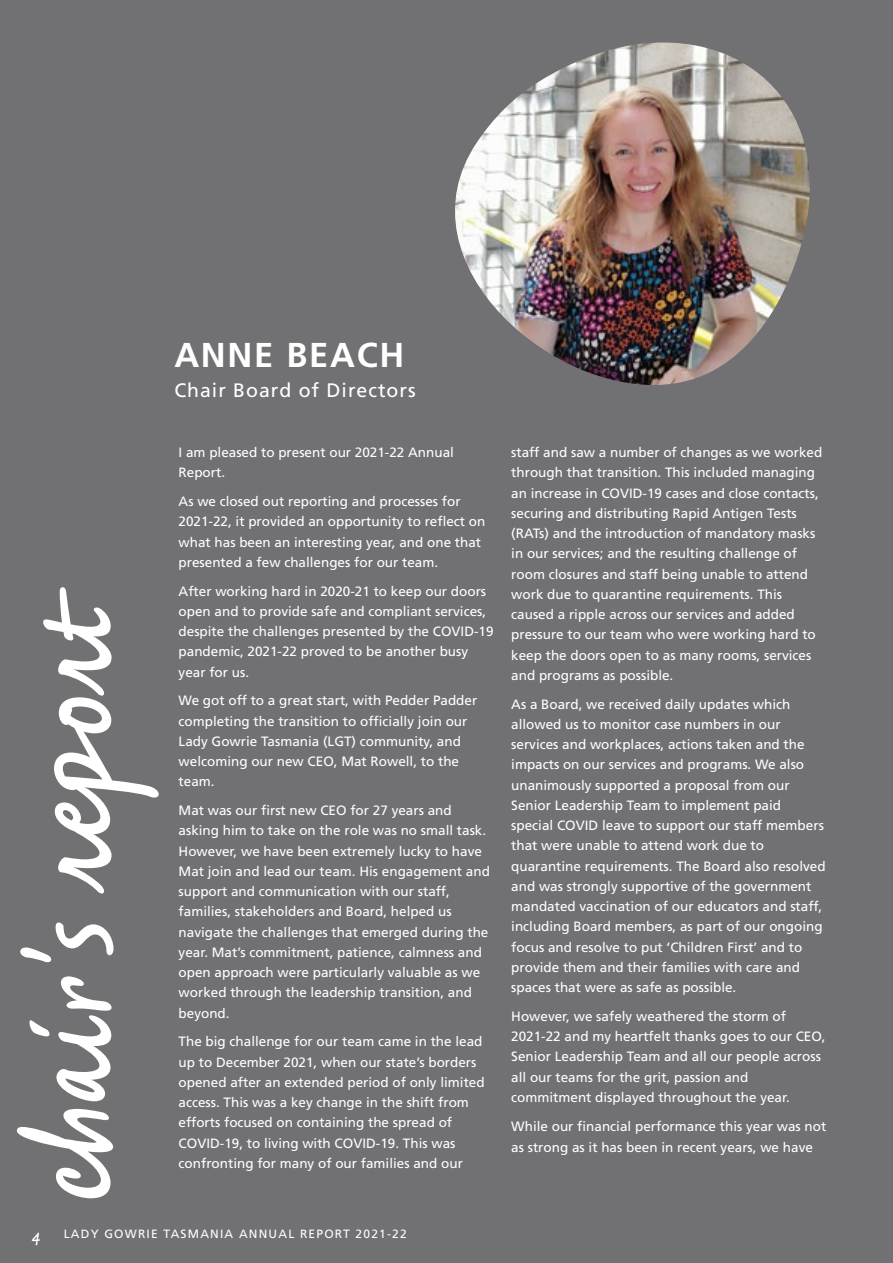
<style>
.page{position:relative;width:893px;height:1263px;background:#717073}
.page>*{position:absolute;margin:0;border:0;box-sizing:border-box;transform-origin:0 0}
.t1{font:129px "Saltbush";color:#fff}
.t2{font:700 34.5px "Frutiger";letter-spacing:.05em;color:#fff}
.t3{font:21px "Saltbush";color:#fff}
.t4{font:19.5px "Frutiger";letter-spacing:.05em;color:#fff}
.t5{font:13.5px/20.2px "Frutiger";color:#fff}
.t6{font:12px "Frutiger";letter-spacing:.1em;color:#fff}
</style>
<div class="page">
<img style="left:455px;top:43px;width:355px;height:342px">
<h2 class="t2" style="left:174px;top:335px;width:232px">ANNE BEACH</h2>
<h3 class="t4" style="left:174px;top:378px;width:243px">Chair Board of Directors</h3>
<h1 class="t1" style="left:-10px;top:1203px;width:618px;rotate:-90deg">chair's report</h1>
<p class="t5" style="left:179px;top:442px;width:277px">I am pleased to present our 2021-22 Annual<br>Report.</p>
<p class="t5" style="left:179px;top:491px;width:308px">As we closed out reporting and processes for 2021-22, it provided an opportunity to reflect on what has been an interesting year, and one that presented a few challenges for our team.</p>
<p class="t5" style="left:179px;top:581px;width:317px">After working hard in 2020-21 to keep our doors open and to provide safe and compliant services, despite the challenges presented by the COVID-19 pandemic, 2021-22 proved to be another busy year for us.</p>
<p class="t5" style="left:179px;top:690px;width:300px">We got off to a great start, with Pedder Padder completing the transition to officially join our Lady Gowrie Tasmania (LGT) community, and welcoming our new CEO, Mat Rowell, to the team.</p>
<p class="t5" style="left:179px;top:800px;width:313px">Mat was our first new CEO for 27 years and asking him to take on the role was no small task.<br>However, we have been extremely lucky to have Mat join and lead our team. His engagement and support and communication with our staff, families, stakeholders and Board, helped us navigate the challenges that emerged during the year. Mat’s commitment, patience, calmness and open approach were particularly valuable as we worked through the leadership transition, and beyond.</p>
<p class="t5" style="left:179px;top:1031px;width:308px">The big challenge for our team came in the lead up to December 2021, when our state’s borders opened after an extended period of only limited access. This was a key change in the shift from efforts focused on containing the spread of COVID-19, to living with COVID-19. This was confronting for many of our families and our</p>
<h3 class="t3" style="left:31px;top:1224px;width:11px">4</h3>
<p class="t6" style="left:64px;top:1226px;width:345px">LADY GOWRIE TASMANIA ANNUAL REPORT 2021-22</p>
<p class="t5" style="left:511px;top:442px;width:313px">staff and saw a number of changes as we worked through that transition. This included managing an increase in COVID-19 cases and close contacts, securing and distributing Rapid Antigen Tests (RATs) and the introduction of mandatory masks in our services; and the resulting challenge of room closures and staff being unable to attend work due to quarantine requirements. This caused a ripple across our services and added pressure to our team who were working hard to keep the doors open to as many rooms, services and programs as possible.</p>
<p class="t5" style="left:511px;top:694px;width:316px">As a Board, we received daily updates which allowed us to monitor case numbers in our services and workplaces, actions taken and the impacts on our services and programs. We also unanimously supported a proposal from our Senior Leadership Team to implement paid special COVID leave to support our staff members that were unable to attend work due to quarantine requirements. The Board also resolved and was strongly supportive of the government mandated vaccination of our educators and staff, including Board members, as part of our ongoing focus and resolve to put ‘Children First’ and to provide them and their families with care and spaces that were as safe as possible.</p>
<p class="t5" style="left:511px;top:1006px;width:316px">However, we safely weathered the storm of 2021-22 and my heartfelt thanks goes to our CEO, Senior Leadership Team and all our people across all our teams for the grit, passion and commitment displayed throughout the year.</p>
<p class="t5" style="left:511px;top:1116px;width:317px;line-height:21px">While our financial performance this year was not as strong as it has been in recent years, we have</p>
</div>
